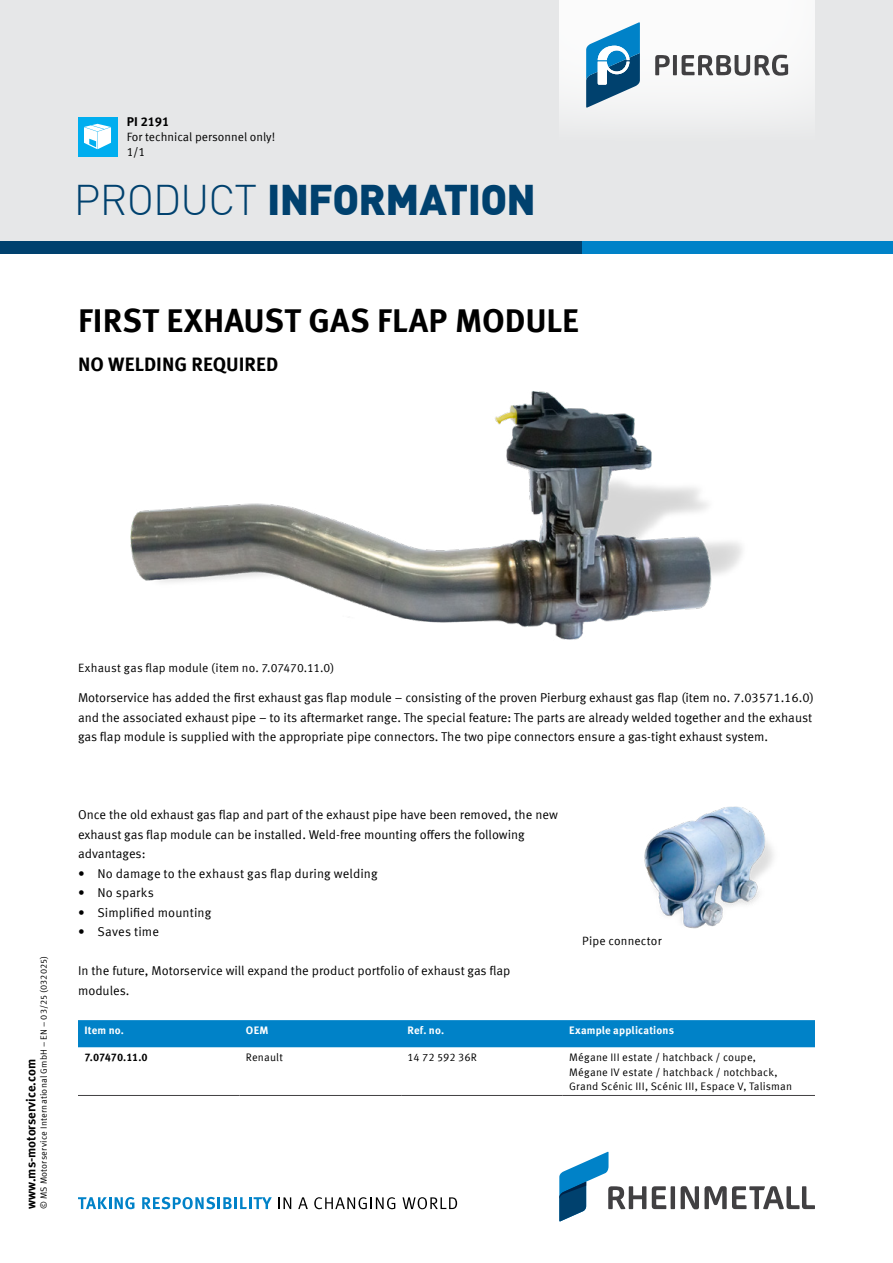
<style>
.page{position:relative;width:893px;height:1263px;background:#fff}
.page>*{position:absolute;margin:0;border:0;box-sizing:border-box;transform-origin:0 0}
.t1{font:900 42px "DIN Offc";letter-spacing:-.02em;color:#00416e}
.t2{font:700 33px "Meta Offc Pro";letter-spacing:.005em;color:#000}
.t3{font:700 19.5px "Meta Offc Pro";color:#000}
.t4{font:12.75px/19.5px "Meta Offc Pro Norm";color:#000}
.t5{font:700 12.75px "Meta Offc Pro";color:#000}
.t6{font:12px "Meta Offc Pro Norm";letter-spacing:.005em;color:#000}
.t7{font:10.8px/14.7px "Meta Offc Pro Norm";letter-spacing:.015em;color:#000}
.t8{font:700 10.8px "Meta Offc Pro";letter-spacing:.015em;color:#fff}
.t9{font:700 10.8px "Meta Offc Pro";letter-spacing:-.015em;color:#000}
.t10{font:9px "Meta Offc Pro Norm";letter-spacing:.02em;color:#000}
.s1{font-weight:300}
</style>
<div class="page">
<div style="left:0;top:0;width:893px;height:244px;background:#e6e7e8"></div>
<div style="left:78px;top:117px;width:39px;height:39px;background:#00aeef"></div>
<svg style="left:84px;top:124px;width:27px;height:25px"></svg>
<svg style="left:559px;top:1152px;width:256px;height:69px"></svg>
<div style="left:559px;top:0;width:256px;height:143px;background:linear-gradient(to right,#f4f4f5,#f5f6f6)"></div>
<svg style="left:655px;top:55px;width:133px;height:21px;background:#a0a0a1"></svg>
<svg style="left:586px;top:22px;width:54px;height:86px;background:#639ec0"></svg>
<div style="left:0;top:241px;width:893px;height:12px;background:#00416e"></div>
<div style="left:582px;top:241px;width:311px;height:12px;background:#0082c8"></div>
<img style="left:130px;top:391px;width:612px;height:249px">
<img style="left:644px;top:806px;width:130px;height:123px">
<svg style="left:78px;top:1197px;width:56px;height:12px"></svg>
<svg style="left:142px;top:1197px;width:130px;height:12px"></svg>
<svg style="left:278px;top:1197px;width:13px;height:12px"></svg>
<svg style="left:298px;top:1197px;width:10px;height:12px"></svg>
<svg style="left:314px;top:1197px;width:81px;height:12px"></svg>
<svg style="left:402px;top:1197px;width:55px;height:12px"></svg>
<div style="left:78px;top:1020px;width:737px;height:27px;background:#0082c8"></div>
<hr style="left:78px;top:1095px;width:162px;height:1px;background:#414042">
<hr style="left:240px;top:1095px;width:161px;height:1px;background:#414042">
<hr style="left:401px;top:1095px;width:162px;height:1px;background:#414042">
<hr style="left:563px;top:1095px;width:252px;height:1px;background:#414042">
<p class="t5" style="left:127px;top:111px;width:44px">PI 2191</p>
<p class="t6" style="left:127px;top:143px;width:20px">1/1</p>
<h1 class="t1" style="left:74px;top:171px;width:464px"><span class="s1">PRODUCT</span> INFORMATION</h1>
<p class="t6" style="left:127px;top:128px;width:150px">For technical personnel only!</p>
<h2 class="t2" style="left:78px;top:294px;width:502px">FIRST EXHAUST GAS FLAP MODULE</h2>
<h3 class="t3" style="left:78px;top:348px;width:202px">NO WELDING REQUIRED</h3>
<p class="t10" style="left:37px;top:1209px;width:255px;rotate:-90deg">© MS Motorservice International GmbH – EN – 03/25 (032025)</p>
<p class="t5" style="left:21px;top:1209px;width:151px;rotate:-90deg">www.ms-motorservice.com</p>
<p class="t6" style="left:78px;top:659px;width:258px">Exhaust gas flap module (item no. 7.07470.11.0)</p>
<p class="t4" style="left:78px;top:687px;width:737px">Motorservice has added the first exhaust gas flap module – consisting of the proven Pierburg exhaust gas flap (item no. 7.03571.16.0) and the associated exhaust pipe – to its aftermarket range. The special feature: The parts are already welded together and the exhaust gas flap module is supplied with the appropriate pipe connectors. The two pipe connectors ensure a gas-tight exhaust system.</p>
<p class="t4" style="left:78px;top:804px;width:481px">Once the old exhaust gas flap and part of the exhaust pipe have been removed, the new exhaust gas flap module can be installed. Weld-free mounting offers the following advantages:</p>
<p class="t4" style="left:78px;top:863px;width:301px">• No damage to the exhaust gas flap during welding</p>
<p class="t4" style="left:78px;top:882px;width:78px">• No sparks</p>
<p class="t4" style="left:78px;top:901px;width:135px">• Simplified mounting</p>
<p class="t4" style="left:78px;top:921px;width:82px">• Saves time</p>
<p class="t4" style="left:78px;top:960px;width:434px">In the future, Motorservice will expand the product portfolio of exhaust gas flap modules.</p>
<p class="t8" style="left:84px;top:1021px;width:41px">Item no.</p>
<p class="t8" style="left:246px;top:1021px;width:24px">OEM</p>
<p class="t8" style="left:408px;top:1021px;width:38px">Ref. no.</p>
<p class="t8" style="left:569px;top:1021px;width:106px">Example applications</p>
<p class="t9" style="left:84px;top:1049px;width:65px">7.07470.11.0</p>
<p class="t7" style="left:246px;top:1049px;width:38px">Renault</p>
<p class="t7" style="left:408px;top:1049px;width:71px">14 72 592 36R</p>
<p class="t7" style="left:569px;top:1049px;width:225px">Mégane III estate / hatchback / coupe,<br>Mégane IV estate / hatchback / notchback,<br>Grand Scénic III, Scénic III, Espace V, Talisman</p>
<p class="t6" style="left:582px;top:932px;width:81px">Pipe connector</p>
</div>
